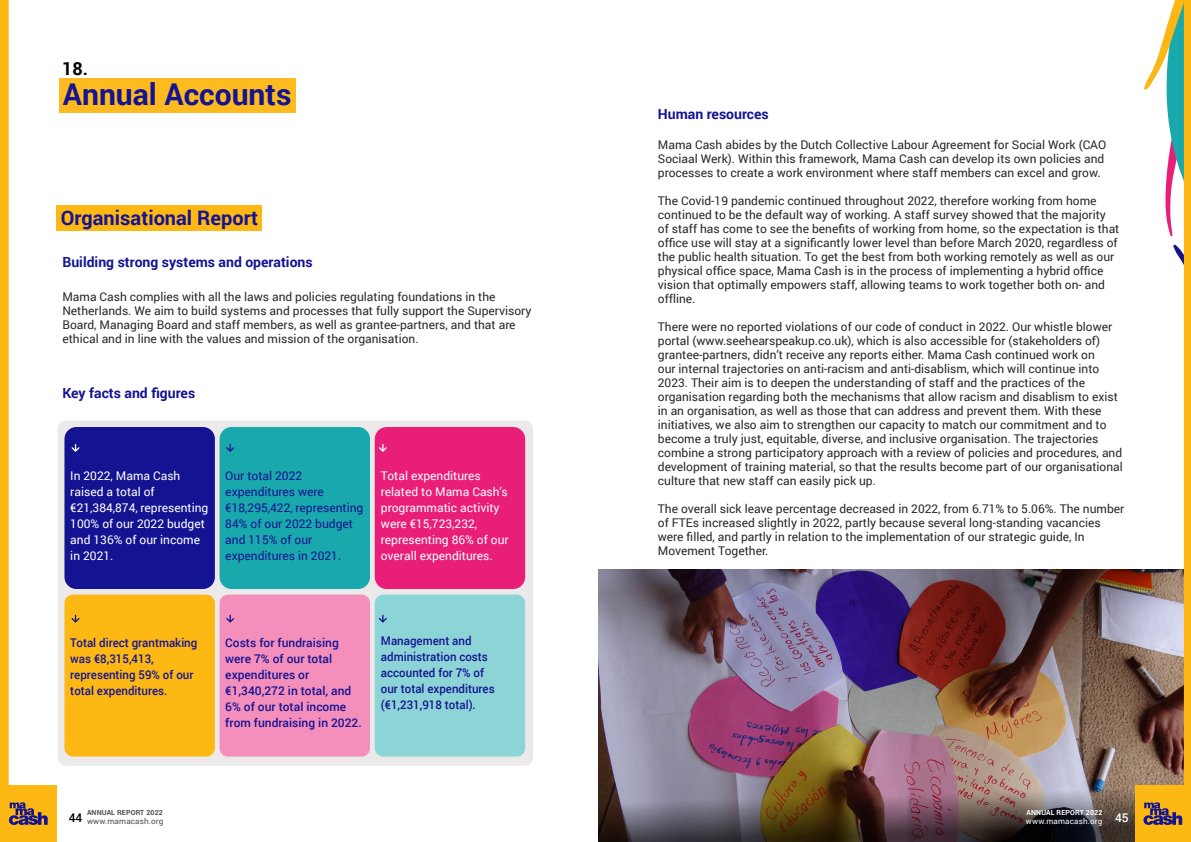
<style>
.page{position:relative;width:1191px;height:842px;background:#fff}
.page>*{position:absolute;margin:0;border:0;box-sizing:border-box;transform-origin:0 0}
.t1{font:700 30px "Roboto";color:#141392}
.t2{font:700 20px "Roboto";color:#141392}
.t3{font:700 18px "Roboto";color:#000}
.t4{font:700 14px "Roboto";color:#141392}
.t5{font:12px/14px "Roboto";color:#292829}
.t6{font:12px/16px "Roboto";color:#fff}
.t7{font:500 12px/16px "Roboto";color:#141392;scale:.96 1}
.t8{font:500 12px/16px "Roboto";color:#141392}
.t9{font:12px/16px "Roboto";color:#141392}
.t10{font:8px "Roboto";letter-spacing:.02em;color:#4d4d4f}
.t11{font:8px "Roboto";letter-spacing:.02em;color:#fff}
.t12{font:700 7px "Roboto";letter-spacing:.02em;color:#4d4d4f}
.t13{font:700 7px "Roboto";letter-spacing:.02em;color:#fff}
</style>
<div class="page">
<img style="left:598px;top:569px;width:585px;height:218px">
<img style="left:598px;top:787px;width:537px;height:55px">
<div style="left:59px;top:78px;width:236px;height:34px;background:#fdbb1f"></div>
<div style="left:58px;top:420px;width:475px;height:346px;background:#ebe9e9;border-radius:9px"></div>
<div style="left:64px;top:595px;width:151px;height:161px;background:#fdb813;border-radius:9px"></div>
<div style="left:219px;top:595px;width:151px;height:161px;background:#f48fbb;border-radius:9px"></div>
<div style="left:375px;top:595px;width:150px;height:161px;background:#8cd4d5;border-radius:9px"></div>
<div style="left:219px;top:427px;width:151px;height:162px;background:#19a9ac;border-radius:12px"></div>
<div style="left:64px;top:427px;width:151px;height:162px;background:#141392;border-radius:12px"></div>
<div style="left:375px;top:427px;width:150px;height:162px;background:#e91e78;border-radius:12px"></div>
<svg style="left:71px;top:615px;width:9px;height:8px"></svg>
<svg style="left:226px;top:615px;width:8px;height:8px"></svg>
<svg style="left:379px;top:615px;width:8px;height:8px"></svg>
<svg style="left:71px;top:444px;width:9px;height:8px"></svg>
<svg style="left:226px;top:444px;width:8px;height:8px"></svg>
<svg style="left:379px;top:444px;width:8px;height:8px"></svg>
<div style="left:57px;top:205px;width:205px;height:26px;background:#fdb813"></div>
<svg style="left:1143px;top:0;width:40px;height:689px"></svg>
<div style="left:0;top:0;width:9px;height:842px;background:#fdb813"></div>
<div style="left:1183px;top:0;width:8px;height:842px;background:#fdb813"></div>
<div style="left:1135px;top:786px;width:56px;height:56px;background:#fdb813"></div>
<svg style="left:1143px;top:802px;width:39px;height:23px"></svg>
<div style="left:0;top:786px;width:56px;height:56px;background:#fdb813"></div>
<svg style="left:9px;top:802px;width:39px;height:23px"></svg>
<h3 class="t3" style="left:62px;top:56px;width:27px">18.</h3>
<h1 class="t1" style="left:63px;top:74px;width:230px">Annual Accounts</h1>
<h2 class="t2" style="left:61px;top:203px;width:198px">Organisational Report</h2>
<p class="t4" style="left:62px;top:253px;width:252px">Building strong systems and operations</p>
<p class="t5" style="left:62px;top:289px;width:470px">Mama Cash complies with all the laws and policies regulating foundations in the Netherlands. We aim to build systems and processes that fully support the Supervisory Board, Managing Board and staff members, as well as grantee-partners, and that are ethical and in line with the values and mission of the organisation.</p>
<p class="t4" style="left:62px;top:384px;width:134px">Key facts and figures</p>
<p class="t6" style="left:70px;top:468px;width:140px">In 2022, Mama Cash raised a total of €21,384,874, representing<br>100% of our 2022 budget and 136% of our income in 2021.</p>
<p class="t9" style="left:225px;top:467px;width:140px">Our total 2022 expenditures were €18,295,422, representing<br>84% of our 2022 budget and 115% of our expenditures in 2021.</p>
<p class="t6" style="left:381px;top:467px;width:129px">Total expenditures related to Mama Cash’s programmatic activity were €15,723,232, representing 86% of our overall expenditures.</p>
<p class="t7" style="left:70px;top:634px;width:134px">Total direct grantmaking was €8,315,413, representing 59% of our total expenditures.</p>
<p class="t8" style="left:225px;top:634px;width:138px">Costs for fundraising were 7% of our total expenditures or €1,340,272 in total, and<br>6% of our total income from fundraising in 2022.</p>
<p class="t7" style="left:381px;top:632px;width:120px">Management and administration costs accounted for 7% of our total expenditures (€1,231,918 total).</p>
<p class="t4" style="left:658px;top:104px;width:112px">Human resources</p>
<p class="t5" style="left:658px;top:138px;width:450px">Mama Cash abides by the Dutch Collective Labour Agreement for Social Work (CAO<br>Sociaal Werk). Within this framework, Mama Cash can develop its own policies and processes to create a work environment where staff members can excel and grow.</p>
<p class="t5" style="left:658px;top:194px;width:463px">The Covid-19 pandemic continued throughout 2022, therefore working from home continued to be the default way of working. A staff survey showed that the majority of staff has come to see the benefits of working from home, so the expectation is that office use will stay at a significantly lower level than before March 2020, regardless of the public health situation. To get the best from both working remotely as well as our physical office space, Mama Cash is in the process of implementing a hybrid office vision that optimally empowers staff, allowing teams to work together both on- and offline.</p>
<p class="t5" style="left:658px;top:320px;width:466px">There were no reported violations of our code of conduct in 2022. Our whistle blower portal (www.seehearspeakup.co.uk), which is also accessible for (stakeholders of) grantee-partners, didn’t receive any reports either. Mama Cash continued work on<br>our internal trajectories on anti-racism and anti-disablism, which will continue into 2023. Their aim is to deepen the understanding of staff and the practices of the organisation regarding both the mechanisms that allow racism and disablism to exist in an organisation, as well as those that can address and prevent them. With these initiatives, we also aim to strengthen our capacity to match our commitment and to become a truly just, equitable, diverse, and inclusive organisation. The trajectories combine a strong participatory approach with a review of policies and procedures, and development of training material, so that the results become part of our organisational culture that new staff can easily pick up.</p>
<p class="t5" style="left:658px;top:502px;width:468px">The overall sick leave percentage decreased in 2022, from 6.71% to 5.06%. The number of FTEs increased slightly in 2022, partly because several long-standing vacancies were filled, and partly in relation to the implementation of our strategic guide, In Movement Together.</p>
<p class="t12" style="left:87px;top:807px;width:77px">ANNUAL REPORT 2022</p>
<p class="t13" style="left:1026px;top:807px;width:77px">ANNUAL REPORT 2022</p>
<p class="t11" style="left:1026px;top:816px;width:104px">www.mamacash.org <sup>45</sup></p>
<p class="t10" style="left:69px;top:816px;width:96px"><sup>44</sup> www.mamacash.org</p>
</div>
